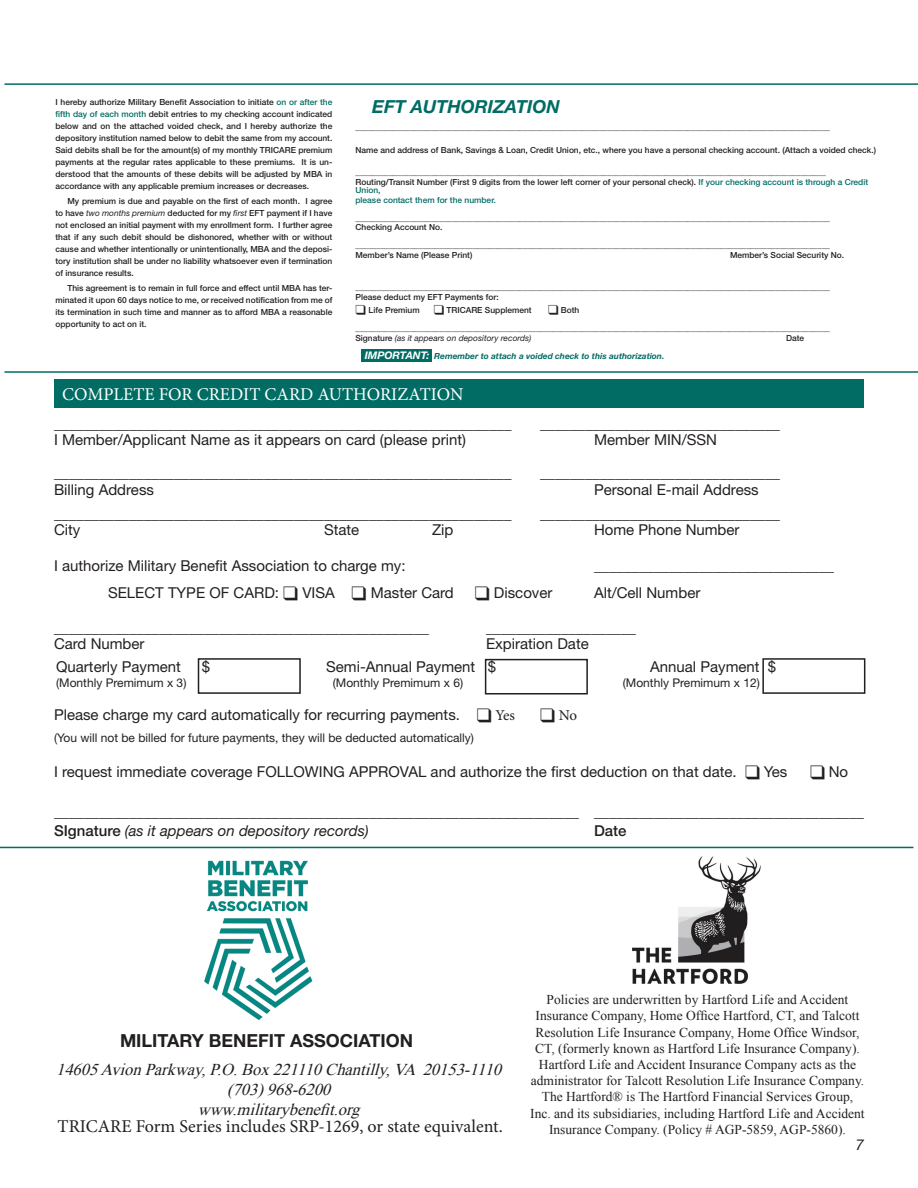
<style>
.page{position:relative;width:918px;height:1188px;background:#fff}
.page>*{position:absolute;margin:0;border:0;box-sizing:border-box;transform-origin:0 0}
.t1{font:18px "Minion Pro";color:#231f20}
.t2{font:18px "Minion Pro";color:#fff}
.t3{font:700 18px "Helvetica Neue";color:#231f20}
.t4{font:italic 700 18px "Helvetica Neue";color:#006c64}
.t5{font:italic 16.5px/19.8px "Times New Roman";color:#231f20;text-align:center}
.t6{font:15px "Helvetica Neue";color:#231f20}
.t7{font:500 15px/19.5px "Helvetica Neue";color:#231f20}
.t8{font:15px "Minion Pro";color:#231f20}
.t9{font:italic 15px "Helvetica Neue";color:#231f20}
.t10{font:13.5px/16.2px "Times New Roman";color:#231f20;text-align:center}
.t11{font:12px "Helvetica Neue";color:#231f20}
.t12{font:500 8.4px/12px "Helvetica Neue";color:#231f20}
.t13{font:italic 700 8.4px "Helvetica Neue";color:#006c64}
.t14{font:italic 8.4px "Helvetica Neue";color:#231f20}
.t15{font:500 8.4px/9.9px "Helvetica Neue";color:#006c64}
.s1{color:#006c64}
.s2{font-weight:400;font-style:italic}
.s3{font-weight:500;font-style:normal}
.s4{font-size:10.5px;color:#fff}
.s5{font-family:"Minion Pro"}
</style>
<div class="page">
<hr style="left:5px;top:371px;width:913px;height:2px;background:#006c64">
<div style="left:362px;top:349px;width:70px;height:13px;background:#006c64"></div>
<hr style="left:5px;top:83px;width:913px;height:2px;background:#006c64">
<hr style="left:0;top:847px;width:913px;height:1px;background:#006c64">
<div style="left:54px;top:379px;width:810px;height:28px;background:#006c64"></div>
<div style="left:198px;top:658px;width:103px;height:36px;border:2px solid #231f20"></div>
<div style="left:485px;top:659px;width:103px;height:35px;border:2px solid #231f20"></div>
<div style="left:762px;top:658px;width:103px;height:36px;border:2px solid #231f20"></div>
<img style="left:204px;top:860px;width:109px;height:160px">
<img style="left:633px;top:856px;width:128px;height:127px">
<p class="t12" style="left:55px;top:96px;width:278px;text-align:justify">I hereby authorize Military Benefit Association to initiate <span class="s1">on or after the fifth day of each month</span> debit entries to my checking account indicated below and on the attached voided check, and I hereby authorize the depository institution named below to debit the same from my account.<br>Said debits shall be for the amount(s) of my monthly TRICARE premium payments at the regular rates applicable to these premiums. It is un&shy;derstood that the amounts of these debits will be adjusted by MBA in accordance with any applicable premium increases or decreases.</p>
<p class="t12" style="left:55px;top:195px;width:278px;text-align:justify;text-indent:12px">My premium is due and payable on the first of each month. I agree to have <span class="s2">two months premium</span> deducted for my <span class="s2">first</span> EFT payment if I have not enclosed an initial payment with my enrollment form. I further agree that if any such debit should be dishonored, whether with or without cause and whether intentionally or unintentionally, MBA and the deposi&shy;tory institution shall be under no liability whatsoever even if termination of insurance results.</p>
<p class="t12" style="left:56px;top:282px;width:278px;text-align:justify;text-indent:12px">This agreement is to remain in full force and effect until MBA has ter&shy;minated it upon 60 days notice to me, or received notification from me of its termination in such time and manner as to afford MBA a reasonable opportunity to act on it.</p>
<h1 class="t4" style="left:372px;top:95px;width:189px">EFT AUTHORIZATION</h1>
<p class="t12" style="left:356px;top:121px;width:476px">_________________________________________________________________________________________________________________</p>
<p class="t12" style="left:356px;top:143px;width:522px">Name and address of Bank, Savings &amp; Loan, Credit Union, etc., where you have a personal checking account. (Attach a voided check.)</p>
<p class="t12" style="left:356px;top:167px;width:514px;line-height:9.9px">________________________________________________________________________________________________________________<br>Routing/Transit Number (First 9 digits from the lower left corner of your personal check). <span class="s1">If your checking account is through a Credit</span></p>
<p class="t15" style="left:356px;top:185px;width:142px">Union,<br>please contact them for the number.</p>
<p class="t12" style="left:356px;top:213px;width:476px;line-height:9.9px">_________________________________________________________________________________________________________________<br>Checking Account No.</p>
<p class="t12" style="left:356px;top:240px;width:476px;line-height:10.5px">_________________________________________________________________________________________________________________<br>Member’s Name (Please Print)</p>
<p class="t12" style="left:730px;top:249px;width:116px">Member’s Social Security No.</p>
<p class="t12" style="left:356px;top:282px;width:476px;line-height:9.9px">_________________________________________________________________________________________________________________<br>Please deduct my EFT Payments for:</p>
<p class="t12" style="left:356px;top:304px;width:66px">❑ Life Premium</p>
<p class="t12" style="left:434px;top:304px;width:100px">❑ TRICARE Supplement</p>
<p class="t12" style="left:356px;top:301px;width:476px;line-height:17.4px;text-indent:193px">❑ Both _________________________________________________________________________________________________________________</p>
<p class="t14" style="left:356px;top:332px;width:177px"><span class="s3">Signature</span> (as it appears on depository records)</p>
<p class="t12" style="left:786px;top:331px;width:20px">Date</p>
<p class="t13" style="left:365px;top:351px;width:301px"><span class="s4">IMPORTANT:</span> Remember to attach a voided check to this authorization.</p>
<h1 class="t2" style="left:62px;top:382px;width:403px">COMPLETE FOR CREDIT CARD AUTHORIZATION</h1>
<h3 class="t6" style="left:54px;top:415px;width:459px">_____________________________________________________________</h3>
<h3 class="t6" style="left:540px;top:415px;width:241px">________________________________</h3>
<h3 class="t6" style="left:54px;top:431px;width:414px">I Member/Applicant Name as it appears on card (please print)</h3>
<h3 class="t6" style="left:594px;top:431px;width:125px">Member MIN/SSN</h3>
<h3 class="t6" style="left:54px;top:464px;width:459px">_____________________________________________________________</h3>
<h3 class="t6" style="left:540px;top:464px;width:241px">________________________________</h3>
<h3 class="t6" style="left:54px;top:481px;width:102px">Billing Address</h3>
<h3 class="t6" style="left:594px;top:481px;width:166px">Personal E-mail Address</h3>
<h3 class="t6" style="left:54px;top:505px;width:459px">_____________________________________________________________</h3>
<h3 class="t6" style="left:540px;top:505px;width:241px">________________________________</h3>
<h3 class="t6" style="left:54px;top:521px;width:28px">City</h3>
<h3 class="t6" style="left:324px;top:521px;width:37px">State</h3>
<h3 class="t6" style="left:432px;top:521px;width:23px">Zip</h3>
<h3 class="t6" style="left:594px;top:521px;width:147px">Home Phone Number</h3>
<h3 class="t6" style="left:54px;top:557px;width:353px">I authorize Military Benefit Association to charge my:</h3>
<h3 class="t6" style="left:594px;top:557px;width:241px">________________________________</h3>
<h3 class="t6" style="left:108px;top:584px;width:347px">SELECT TYPE OF CARD: ❑ VISA ❑ Master Card</h3>
<h3 class="t6" style="left:475px;top:584px;width:79px">❑ Discover</h3>
<h3 class="t6" style="left:594px;top:584px;width:108px">Alt/Cell Number</h3>
<h3 class="t7" style="left:54px;top:618px;width:376px">__________________________________________________</h3>
<h3 class="t7" style="left:486px;top:618px;width:151px">____________________</h3>
<h3 class="t6" style="left:54px;top:635px;width:92px">Card Number</h3>
<h3 class="t6" style="left:486px;top:635px;width:104px">Expiration Date</h3>
<h3 class="t6" style="left:56px;top:658px;width:126px">Quarterly Payment</h3>
<h3 class="t6" style="left:202px;top:658px;width:10px">$</h3>
<h3 class="t6" style="left:326px;top:658px;width:172px">Semi-Annual Payment $</h3>
<h3 class="t6" style="left:650px;top:658px;width:128px">Annual Payment $</h3>
<h3 class="t11" style="left:56px;top:675px;width:132px">(Monthly Premimum x 3)</h3>
<h3 class="t11" style="left:333px;top:675px;width:132px">(Monthly Premimum x 6)</h3>
<h3 class="t11" style="left:623px;top:675px;width:138px">(Monthly Premimum x 12)</h3>
<h3 class="t6" style="left:54px;top:706px;width:463px">Please charge my card automatically for recurring payments. ❑ <span class="s5">Yes</span></h3>
<h3 class="t8" style="left:540px;top:705px;width:39px">❑ No</h3>
<h3 class="t11" style="left:54px;top:730px;width:422px">(You will not be billed for future payments, they will be deducted automatically)</h3>
<h3 class="t6" style="left:54px;top:763px;width:735px">I request immediate coverage FOLLOWING APPROVAL and authorize the first deduction on that date. ❑ Yes</h3>
<h3 class="t6" style="left:810px;top:763px;width:40px">❑ No</h3>
<h3 class="t7" style="left:54px;top:801px;width:811px">______________________________________________________________________ ____________________________________<br>SIgnature <span class="s2">(as it appears on depository records)</span></h3>
<h3 class="t7" style="left:594px;top:821px;width:34px">Date</h3>
<p class="t10" style="left:530px;top:991px;width:336px">Policies are underwritten by Hartford Life and Accident Insurance Company, Home Office Hartford, CT, and Talcott Resolution Life Insurance Company, Home Office Windsor, CT, (formerly known as Hartford Life Insurance Company).<br>Hartford Life and Accident Insurance Company acts as the administrator for Talcott Resolution Life Insurance Company.<br>The Hartford® is The Hartford Financial Services Group, Inc. and its subsidiaries, including Hartford Life and Accident</p>
<h1 class="t3" style="left:120px;top:1029px;width:295px">MILITARY BENEFIT ASSOCIATION</h1>
<h2 class="t5" style="left:56px;top:1060px;width:452px">14605AvionParkway,P.O.Box221110Chantilly,VA 20153-1110 (703)968-6200<br>www.militarybenefit.org</h2>
<h1 class="t1" style="left:58px;top:1114px;width:447px">TRICARE Form Series includes SRP-1269, or state equivalent.</h1>
<h3 class="t10" style="left:549px;top:1121px;width:298px">Insurance Company. (Policy # AGP-5859, AGP-5860).</h3>
<h3 class="t9" style="left:856px;top:1135px;width:10px">7</h3>
</div>
